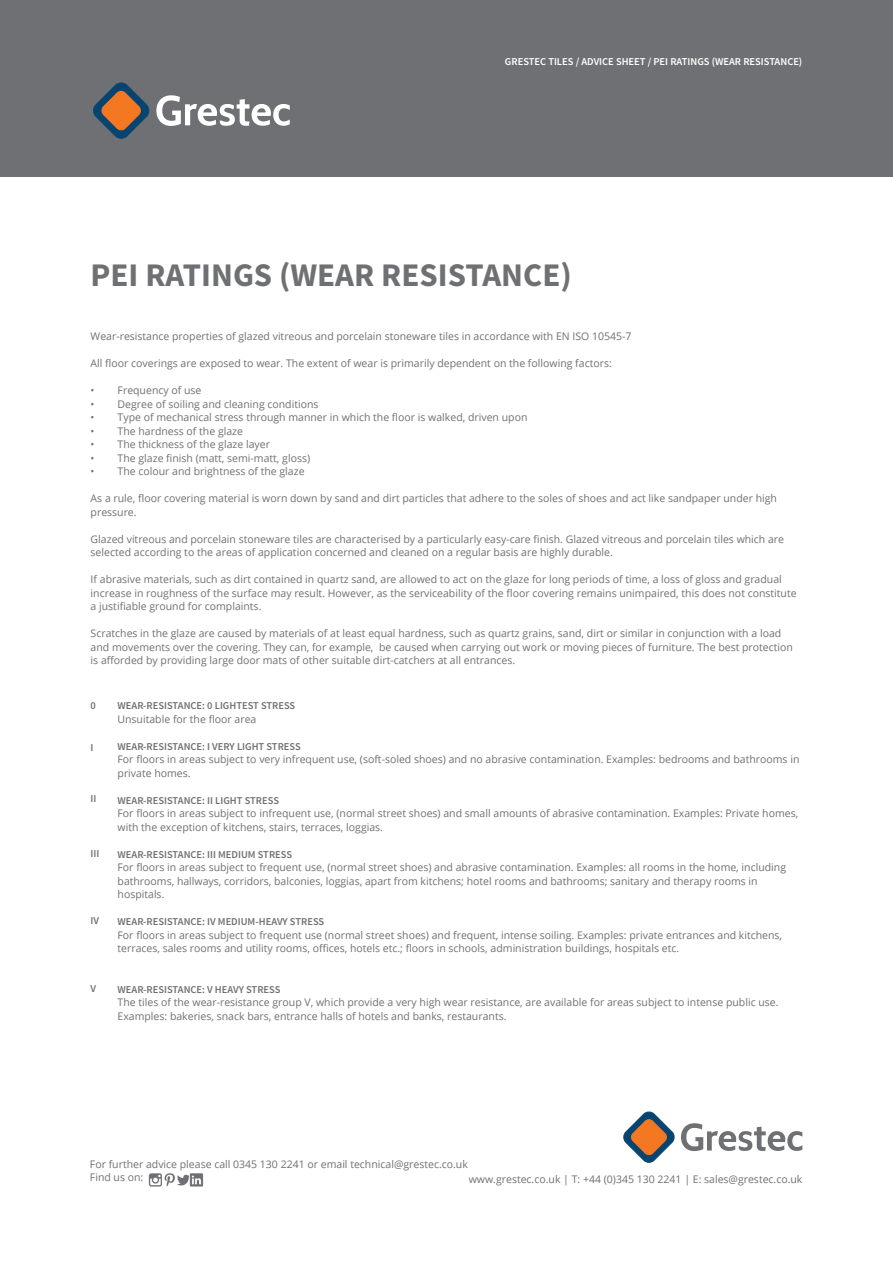
<style>
.page{position:relative;width:893px;height:1263px;background:#fff}
.page>*{position:absolute;margin:0;border:0;box-sizing:border-box;transform-origin:0 0}
.t1{font:700 33px "Source Sans Pro";color:#6f7073}
.t2{font:10.5px/13.5px "Open Sans";color:#6f7073}
.t3{font:600 10.5px "Source Sans Pro";color:#6f7073}
.t4{font:600 10.5px "Source Sans Pro";color:#fff}
</style>
<div class="page">
<div style="left:0;top:0;width:893px;height:176px;background:#6f7073"></div>
<svg style="left:93px;top:82px;width:197px;height:57px"></svg>
<svg style="left:623px;top:1111px;width:179px;height:52px"></svg>
<img style="left:149px;top:1173px;width:55px;height:13px">
<p class="t4" style="left:505px;top:55px;width:299px">GRESTEC TILES / ADVICE SHEET / PEI RATINGS (WEAR RESISTANCE)</p>
<p class="t1" style="left:91px;top:254px;width:483px">PEI RATINGS (WEAR RESISTANCE)</p>
<p class="t2" style="left:91px;top:330px;width:542px">Wear-resistance properties of glazed vitreous and porcelain stoneware tiles in accordance with EN ISO 10545-7</p>
<p class="t2" style="left:91px;top:357px;width:523px">All floor coverings are exposed to wear. The extent of wear is primarily dependent on the following factors:</p>
<p class="t2" style="left:91px;top:384px;width:112px">• Frequency of use</p>
<p class="t2" style="left:91px;top:397px;width:229px">• Degree of soiling and cleaning conditions</p>
<p class="t2" style="left:91px;top:411px;width:438px">• Type of mechanical stress through manner in which the floor is walked, driven upon</p>
<p class="t2" style="left:91px;top:424px;width:154px">• The hardness of the glaze</p>
<p class="t2" style="left:91px;top:438px;width:181px">• The thickness of the glaze layer</p>
<p class="t2" style="left:91px;top:451px;width:221px">• The glaze finish (matt, semi-matt, gloss)</p>
<p class="t2" style="left:91px;top:465px;width:215px">• The colour and brightness of the glaze</p>
<p class="t2" style="left:91px;top:492px;width:688px">As a rule, floor covering material is worn down by sand and dirt particles that adhere to the soles of shoes and act like sandpaper under high pressure.</p>
<p class="t2" style="left:91px;top:532px;width:695px">Glazed vitreous and porcelain stoneware tiles are characterised by a particularly easy-care finish. Glazed vitreous and porcelain tiles which are selected according to the areas of application concerned and cleaned on a regular basis are highly durable.</p>
<p class="t2" style="left:91px;top:573px;width:707px">If abrasive materials, such as dirt contained in quartz sand, are allowed to act on the glaze for long periods of time, a loss of gloss and gradual increase in roughness of the surface may result. However, as the serviceability of the floor covering remains unimpaired, this does not constitute a justifiable ground for complaints.</p>
<p class="t2" style="left:91px;top:627px;width:704px">Scratches in the glaze are caused by materials of at least equal hardness, such as quartz grains, sand, dirt or similar in conjunction with a load and movements over the covering. They can, for example, be caused when carrying out work or moving pieces of furniture. The best protection is afforded by providing large door mats of other suitable dirt-catchers at all entrances.</p>
<p class="t3" style="left:91px;top:699px;width:7px">0</p>
<p class="t3" style="left:91px;top:740px;width:4px">I</p>
<p class="t3" style="left:91px;top:792px;width:7px">II</p>
<p class="t3" style="left:91px;top:847px;width:10px">III</p>
<p class="t3" style="left:91px;top:914px;width:10px">IV</p>
<p class="t3" style="left:91px;top:982px;width:7px">V</p>
<p class="t3" style="left:118px;top:699px;width:179px">WEAR-RESISTANCE: 0 LIGHTEST STRESS</p>
<p class="t2" style="left:118px;top:712px;width:140px">Unsuitable for the floor area</p>
<p class="t3" style="left:118px;top:739px;width:185px">WEAR-RESISTANCE: I VERY LIGHT STRESS</p>
<p class="t2" style="left:118px;top:752px;width:683px">For floors in areas subject to very infrequent use, (soft-soled shoes) and no abrasive contamination. Examples: bedrooms and bathrooms in private homes.</p>
<p class="t3" style="left:118px;top:793px;width:163px">WEAR-RESISTANCE: II LIGHT STRESS</p>
<p class="t2" style="left:118px;top:806px;width:682px">For floors in areas subject to infrequent use, (normal street shoes) and small amounts of abrasive contamination. Examples: Private homes, with the exception of kitchens, stairs, terraces, loggias.</p>
<p class="t3" style="left:118px;top:847px;width:176px">WEAR-RESISTANCE: III MEDIUM STRESS</p>
<p class="t2" style="left:118px;top:860px;width:670px">For floors in areas subject to frequent use, (normal street shoes) and abrasive contamination. Examples: all rooms in the home, including bathrooms, hallways, corridors, balconies, loggias, apart from kitchens; hotel rooms and bathrooms; sanitary and therapy rooms in hospitals.</p>
<p class="t3" style="left:118px;top:915px;width:208px">WEAR-RESISTANCE: IV MEDIUM-HEAVY STRESS</p>
<p class="t2" style="left:118px;top:928px;width:666px">For floors in areas subject to frequent use (normal street shoes) and frequent, intense soiling. Examples: private entrances and kitchens, terraces, sales rooms and utility rooms, offices, hotels etc.; floors in schools, administration buildings, hospitals etc.</p>
<p class="t3" style="left:118px;top:982px;width:164px">WEAR-RESISTANCE: V HEAVY STRESS</p>
<p class="t2" style="left:118px;top:995px;width:662px">The tiles of the wear-resistance group V, which provide a very high wear resistance, are available for areas subject to intense public use.<br>Examples: bakeries, snack bars, entrance halls of hotels and banks, restaurants.</p>
<p class="t2" style="left:90px;top:1157px;width:379px">For further advice please call 0345 130 2241 or email technical@grestec.co.uk</p>
<p class="t2" style="left:90px;top:1170px;width:55px">Find us on:</p>
<p class="t2" style="left:469px;top:1172px;width:335px">www.grestec.co.uk | T: +44 (0)345 130 2241 | E: sales@grestec.co.uk</p>
</div>
